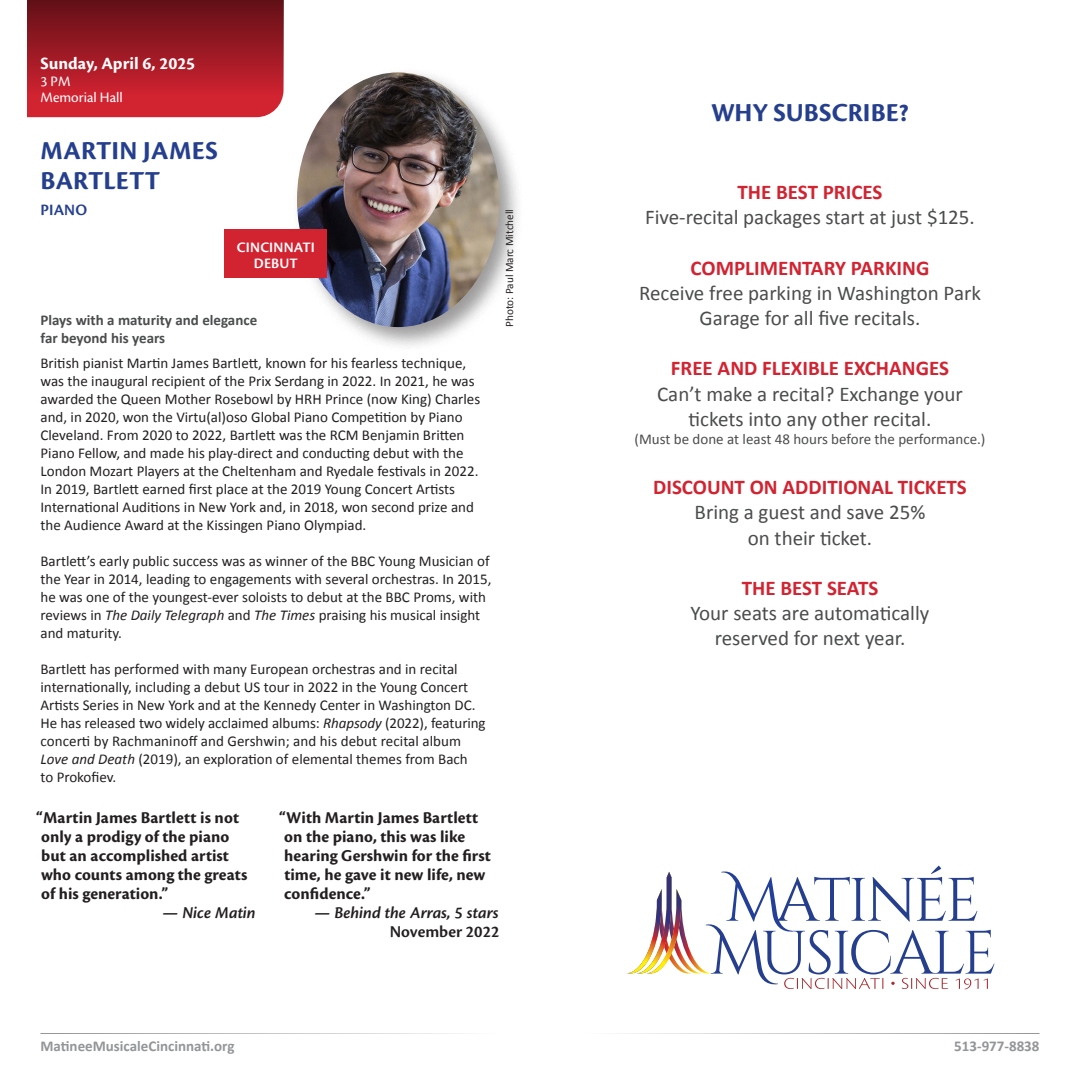
<style>
.page{position:relative;width:1080px;height:1080px;background:#fff}
.page>*{position:absolute;margin:0;border:0;box-sizing:border-box;transform-origin:0 0}
.t1{font:700 27px/30px "Cronos Pro";letter-spacing:.005em;color:#253f8e}
.Body_2021{font:21px/25.2px "Calibri";color:#4b4c4d;text-align:center}
.Body_2021-2{font:700 21px "Calibri";color:#d22331}
.t2{font:700 18px "Cronos Pro";color:#fff}
.t3{font:700 17.25px/19px "Cronos Pro";color:#231f20}
.t4{font:italic 600 17.25px/19px "Cronos Pro";color:#231f20;text-align:right}
.t5{font:600 16.5px "Cronos Pro";letter-spacing:.005em;color:#253f8e}
.Body_2021-3{font:15px/18px "Calibri";color:#231f20}
.Body_2021-4{font:15px "Calibri";color:#4b4c4d}
.Opening_Blurb_2023{font:700 15px/18px "Calibri";color:#4b4c4d}
.t6{font:700 15px "Calibri";color:#939598}
.t7{font:15px "Cronos Pro";color:#fff}
.t8{font:600 15px/16.5px "Cronos Pro";letter-spacing:.01em;color:#fff;text-align:center}
.t9{font:11.25px "Calibri";color:#231f20}
.s1{font-style:italic}
.s2{font-style:normal}
</style>
<div class="page">
<div style="left:291px;top:66px;width:234px;height:286px;background:#231f20;opacity:.45"></div>
<img style="left:297px;top:72px;width:203px;height:255px">
<div style="left:27px;top:94px;width:257px;height:23px;background:#d22331"></div>
<div style="left:27px;top:0;width:257px;height:94px;background:linear-gradient(to bottom,#611016,#cc212f)"></div>
<div style="left:225px;top:230px;width:102px;height:48px;background:#d22331"></div>
<svg style="left:626px;top:866px;width:368px;height:123px"></svg>
<p class="t2" style="left:40px;top:53px;width:156px">Sunday, April 6, 2025</p>
<p class="t7" style="left:40px;top:73px;width:32px">3 PM</p>
<p class="t7" style="left:40px;top:89px;width:84px">Memorial Hall</p>
<p class="t1" style="left:41px;top:136px;width:179px">MARTIN JAMES<br>BARTLETT</p>
<p class="t5" style="left:41px;top:201px;width:48px">PIANO</p>
<p class="t8" style="left:237px;top:239px;width:79px">CINCINNATI<br>DEBUT</p>
<p class="Opening_Blurb_2023" style="left:40px;top:311px;width:218px">Plays with a maturity and elegance far beyond his years</p>
<p class="Body_2021-3" style="left:40px;top:354px;width:441px">British pianist Martin James Bartlett, known for his fearless technique, was the inaugural recipient of the Prix Serdang in 2022. In 2021, he was awarded the Queen Mother Rosebowl by HRH Prince (now King) Charles and, in 2020, won the Virtu(al)oso Global Piano Competition by Piano Cleveland. From 2020 to 2022, Bartlett was the RCM Benjamin Britten Piano Fellow, and made his play-direct and conducting debut with the London Mozart Players at the Cheltenham and Ryedale festivals in 2022.<br>In 2019, Bartlett earned first place at the 2019 Young Concert Artists International Auditions in New York and, in 2018, won second prize and the Audience Award at the Kissingen Piano Olympiad.</p>
<p class="Body_2021-3" style="left:40px;top:552px;width:453px">Bartlett’s early public success was as winner of the BBC Young Musician of the Year in 2014, leading to engagements with several orchestras. In 2015, he was one of the youngest-ever soloists to debut at the BBC Proms, with reviews in <span class="s1">The Daily Telegraph</span> and <span class="s1">The Times</span> praising his musical insight and maturity.</p>
<p class="Body_2021-3" style="left:40px;top:660px;width:447px">Bartlett has performed with many European orchestras and in recital internationally, including a debut US tour in 2022 in the Young Concert Artists Series in New York and at the Kennedy Center in Washington DC.<br>He has released two widely acclaimed albums: <span class="s1">Rhapsody</span> (2022), featuring concerti by Rachmaninoff and Gershwin; and his debut recital album <span class="s1">Love and Death</span> (2019), an exploration of elemental themes from Bach<br>to Prokofiev.</p>
<p class="t9" style="left:502px;top:327px;width:120px;rotate:-90deg">Photo: Paul Marc Mitchell</p>
<p class="t3" style="left:36px;top:808px;width:213px">“Martin James Bartlett is not only a prodigy of the piano but an accomplished artist who counts among the greats of his generation.”</p>
<p class="t4" style="left:162px;top:903px;width:95px">— Nice Matin</p>
<p class="t3" style="left:279px;top:808px;width:213px">“With Martin James Bartlett on the piano, this was like hearing Gershwin for the first time, he gave it new life, new confidence.”</p>
<p class="t4" style="left:314px;top:903px;width:187px">— Behind the Arras, 5 stars<br><span class="s2">November 2022</span></p>
<p class="t1" style="left:711px;top:99px;width:199px">WHY SUBSCRIBE?</p>
<p class="Body_2021-2" style="left:738px;top:179px;width:146px">THE BEST PRICES</p>
<p class="Body_2021" style="left:645px;top:205px;width:331px">Five-recital packages start at just $125.</p>
<p class="Body_2021-2" style="left:691px;top:254px;width:240px">COMPLIMENTARY PARKING</p>
<p class="Body_2021" style="left:639px;top:280px;width:343px">Receive free parking in Washington Park<br>Garage for all five recitals.</p>
<p class="Body_2021-2" style="left:671px;top:355px;width:280px">FREE AND FLEXIBLE EXCHANGES</p>
<p class="Body_2021" style="left:657px;top:381px;width:307px">Can’t make a recital? Exchange your tickets into any other recital.</p>
<p class="Body_2021-4" style="left:635px;top:429px;width:352px">(Must be done at least 48 hours before the performance.)</p>
<p class="Body_2021-2" style="left:653px;top:474px;width:315px">DISCOUNT ON ADDITIONAL TICKETS</p>
<p class="Body_2021" style="left:695px;top:500px;width:232px">Bring a guest and save 25% on their ticket.</p>
<p class="Body_2021-2" style="left:742px;top:575px;width:138px">THE BEST SEATS</p>
<p class="Body_2021" style="left:691px;top:601px;width:240px">Your seats are automatically reserved for next year.</p>
<p class="t6" style="left:40px;top:1036px;width:196px">MatineeMusicaleCincinnati.org</p>
<p class="t6" style="left:954px;top:1036px;width:87px">513-977-8838</p>
</div>
